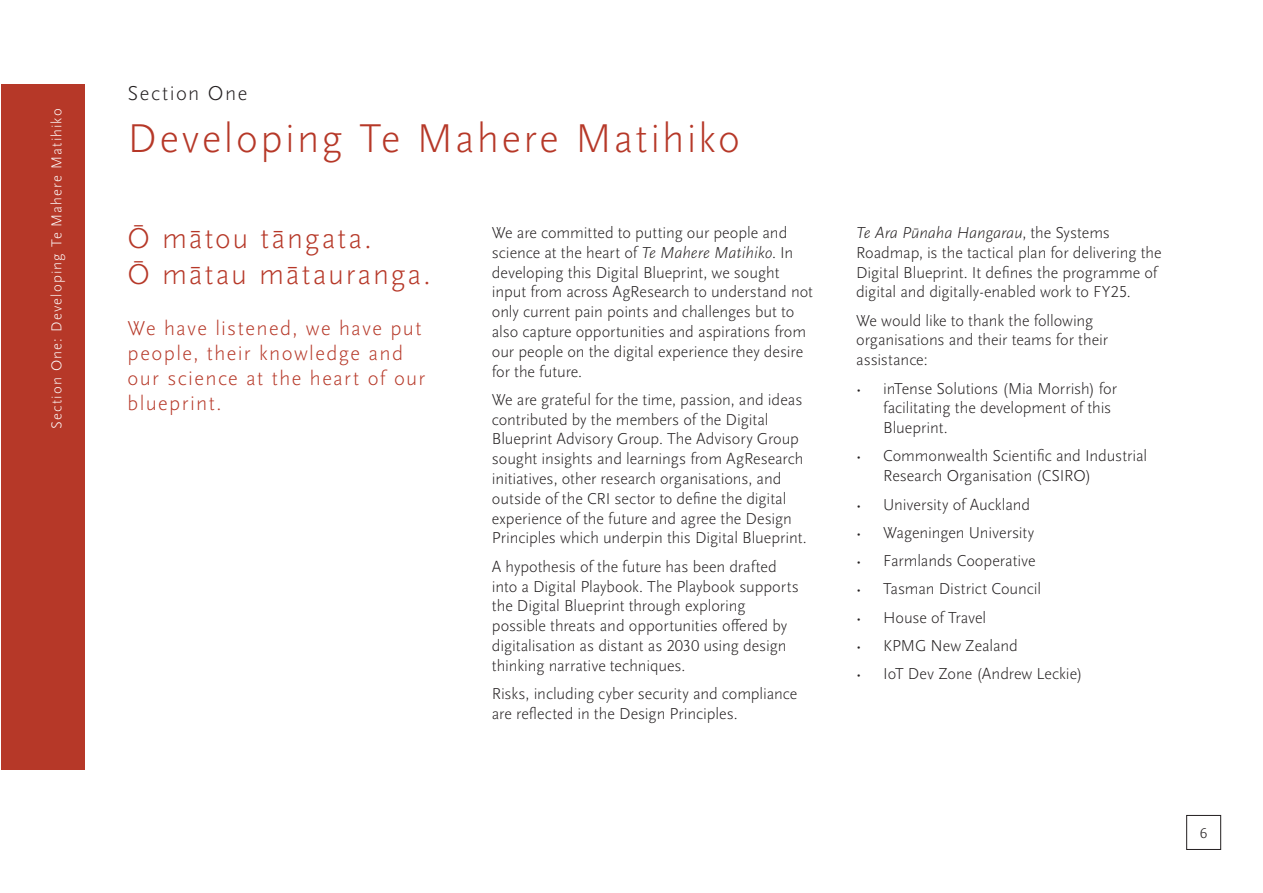
<style>
.page{position:relative;width:1263px;height:893px;background:#fff}
.page>*{position:absolute;margin:0;border:0;box-sizing:border-box;transform-origin:0 0}
.t1{font:300 42px "Scala Sans Pro";letter-spacing:.06em;color:#b63828}
.t2{font:300 30px/36px "Scala Sans Pro";letter-spacing:.065em;color:#b63828}
.t3{font:300 21px/25.2px "Scala Sans Pro";letter-spacing:.065em;color:#b63828}
.t4{font:300 21px "Scala Sans Pro";letter-spacing:.07em;color:#231f20}
.t5{font:300 16.5px/19.8px "Scala Sans Pro";letter-spacing:-.005em;color:#231f20}
.t6{font:300 15px "Scala Sans Pro";letter-spacing:.075em;color:#fff}
.t7{font:300 15px "Scala Sans Pro";color:#231f20}
.s1{font-style:italic}
.s2{font-size:15px}
</style>
<div class="page">
<div style="left:1px;top:84px;width:84px;height:686px;background:#b63828"></div>
<div style="left:1186px;top:815px;width:35px;height:35px;border:1px solid #231f20"></div>
<p class="t6" style="left:48px;top:429px;width:322px;rotate:-90deg">Section One: Developing Te Mahere Matihiko</p>
<p class="t4" style="left:128px;top:81px;width:121px">Section One</p>
<h1 class="t1" style="left:128px;top:114px;width:614px">Developing Te Mahere Matihiko</h1>
<h2 class="t2" style="left:128px;top:220px;width:305px">Ō mātou tāngata.<br>Ō mātau mātauranga.</h2>
<p class="t3" style="left:128px;top:315px;width:299px">We have listened, we have put people, their knowledge and our science at the heart of our blueprint.</p>
<p class="t5" style="left:492px;top:223px;width:323px">We are committed to putting our people and science at the heart of <span class="s1">Te Mahere Matihiko</span>. In developing this Digital Blueprint, we sought input from across AgResearch to understand not only current pain points and challenges but to also capture opportunities and aspirations from our people on the digital experience they desire for the future.</p>
<p class="t5" style="left:492px;top:390px;width:316px">We are grateful for the time, passion, and ideas contributed by the members of the Digital Blueprint Advisory Group. The Advisory Group sought insights and learnings from AgResearch initiatives, other research organisations, and outside of the CRI sector to define the digital experience of the future and agree the Design Principles which underpin this Digital Blueprint.</p>
<p class="t5" style="left:492px;top:556px;width:309px">A hypothesis of the future has been drafted into a Digital Playbook. The Playbook supports the Digital Blueprint through exploring possible threats and opportunities offered by digitalisation as distant as 2030 using design thinking narrative techniques.</p>
<p class="t5" style="left:492px;top:684px;width:307px">Risks, including cyber security and compliance are reflected in the Design Principles.</p>
<p class="t5" style="left:856px;top:223px;width:307px"><span class="s1">Te Ara Pūnaha Hangarau</span>, the Systems Roadmap, is the tactical plan for delivering the Digital Blueprint. It defines the programme of digital and digitally-enabled work to FY25.</p>
<p class="t5" style="left:856px;top:310px;width:253px">We would like to thank the following organisations and their teams for their assistance:</p>
<p class="t5" style="left:883px;top:378px;width:235px;text-indent:-27px"><span class="s2">•</span> inTense Solutions (Mia Morrish) for facilitating the development of this<br>Blueprint.</p>
<p class="t5" style="left:883px;top:446px;width:266px;text-indent:-27px"><span class="s2">•</span> Commonwealth Scientific and Industrial<br>Research Organisation (CSIRO)</p>
<p class="t5" style="left:856px;top:494px;width:175px"><span class="s2">•</span> University of Auckland</p>
<p class="t5" style="left:856px;top:523px;width:180px"><span class="s2">•</span> Wageningen University</p>
<p class="t5" style="left:856px;top:551px;width:181px"><span class="s2">•</span> Farmlands Cooperative</p>
<p class="t5" style="left:856px;top:579px;width:186px"><span class="s2">•</span> Tasman District Council</p>
<p class="t5" style="left:856px;top:607px;width:132px"><span class="s2">•</span> House of Travel</p>
<p class="t5" style="left:856px;top:636px;width:163px"><span class="s2">•</span> KPMG New Zealand</p>
<p class="t5" style="left:856px;top:664px;width:228px"><span class="s2">•</span> IoT Dev Zone (Andrew Leckie)</p>
<p class="t7" style="left:1200px;top:824px;width:9px">6</p>
</div>
